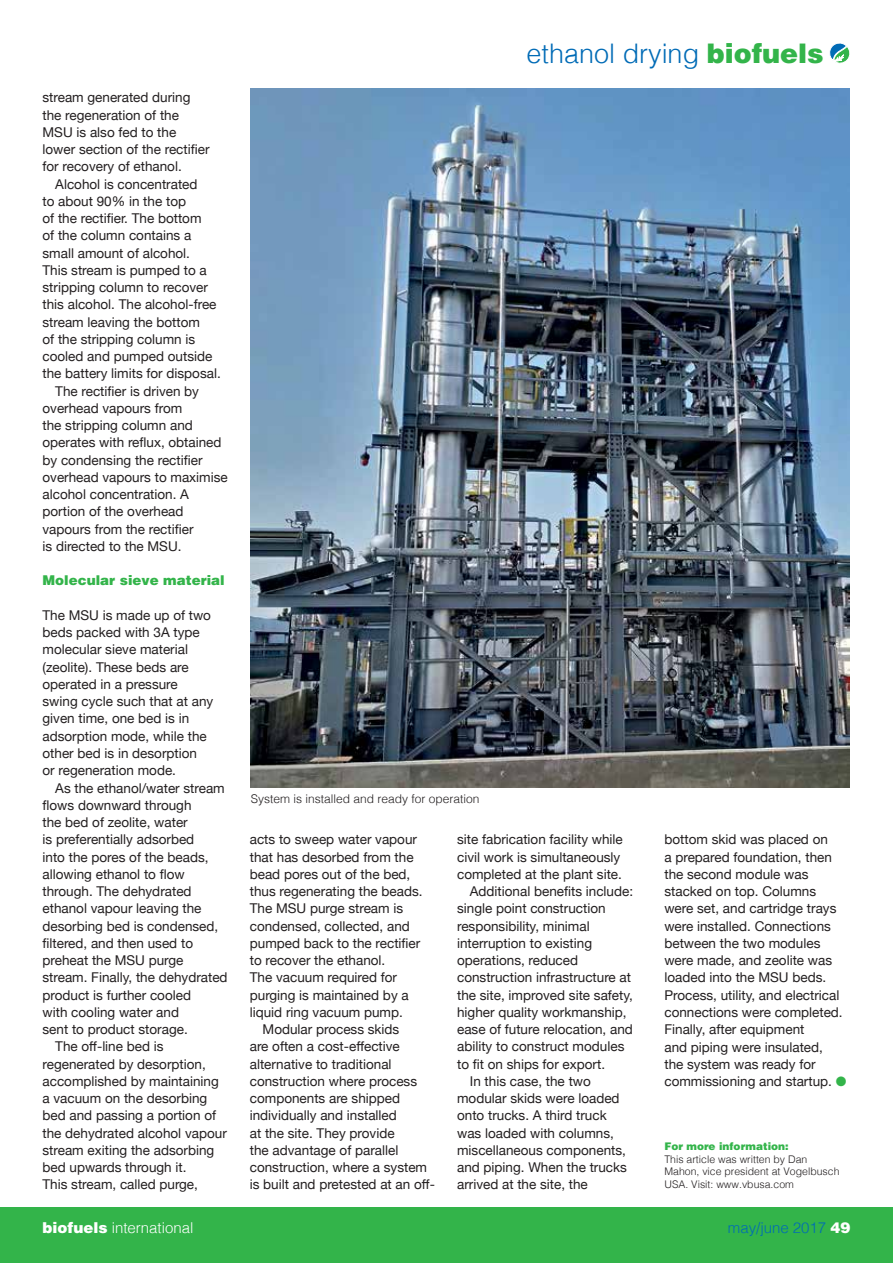
<style>
.page{position:relative;width:893px;height:1263px;background:#fff}
.page>*{position:absolute;margin:0;border:0;box-sizing:border-box;transform-origin:0 0}
.t1{font:300 27px "Helvetica";color:#006bb6}
.t2{font:300 15px "Helvetica";color:#fff}
.t3{font:300 15px "Helvetica";color:#006bb6}
.t4{font:13.5px/17.2px "Helvetica Neue";color:#231f20}
.t5{font:900 13.5px "Helvetica LT";color:#33b44a}
.t6{font:300 12px "Helvetica";color:#231f20}
.t7{font:300 10.5px/12.6px "Helvetica";color:#231f20}
.t8{font:900 10.5px "Helvetica LT";color:#33b44a}
.s1{font-family:"Helvetica LT";font-weight:900;color:#33b44a}
.s2{color:#33b44a}
.s3{font-family:"Helvetica LT";font-weight:900}
.s4{font-family:"Helvetica LT";font-weight:900;color:#fff}
</style>
<div class="page">
<div style="left:0;top:1208px;width:893px;height:55px;background:#33b44a"></div>
<svg style="left:829px;top:43px;width:21px;height:21px"></svg>
<img style="left:251px;top:89px;width:599px;height:698px">
<p class="t4" style="left:43px;top:90px;width:168px">stream generated during the regeneration of the<br>MSU is also fed to the lower section of the rectifier for recovery of ethanol.</p>
<p class="t4" style="left:55px;top:176px;width:144px">Alcohol is concentrated</p>
<p class="t4" style="left:43px;top:193px;width:145px">to about 90% in the top</p>
<p class="t4" style="left:43px;top:210px;width:161px">of the rectifier. The bottom</p>
<p class="t4" style="left:43px;top:228px;width:150px">of the column contains a</p>
<p class="t4" style="left:43px;top:245px;width:149px">small amount of alcohol.</p>
<p class="t4" style="left:43px;top:262px;width:166px">This stream is pumped to a</p>
<p class="t4" style="left:43px;top:279px;width:167px">stripping column to recover</p>
<p class="t4" style="left:43px;top:297px;width:176px">this alcohol. The alcohol-free</p>
<p class="t4" style="left:43px;top:314px;width:159px">stream leaving the bottom</p>
<p class="t4" style="left:43px;top:331px;width:154px">of the stripping column is</p>
<p class="t4" style="left:43px;top:348px;width:171px">cooled and pumped outside</p>
<p class="t4" style="left:43px;top:366px;width:180px">the battery limits for disposal.</p>
<p class="t4" style="left:55px;top:383px;width:145px">The rectifier is driven by</p>
<p class="t4" style="left:43px;top:400px;width:141px">overhead vapours from</p>
<p class="t4" style="left:43px;top:417px;width:152px">the stripping column and</p>
<p class="t4" style="left:43px;top:435px;width:181px">operates with reflux, obtained</p>
<p class="t4" style="left:43px;top:452px;width:162px">by condensing the rectifier</p>
<p class="t4" style="left:43px;top:469px;width:187px">overhead vapours to maximise</p>
<p class="t4" style="left:43px;top:486px;width:148px">alcohol concentration. A</p>
<p class="t4" style="left:43px;top:504px;width:143px">portion of the overhead</p>
<p class="t4" style="left:43px;top:521px;width:153px">vapours from the rectifier</p>
<p class="t4" style="left:43px;top:538px;width:141px">is directed to the MSU.</p>
<p class="t5" style="left:43px;top:572px;width:184px">Molecular sieve material</p>
<p class="t4" style="left:43px;top:607px;width:172px">The MSU is made up of two beds packed with 3A type molecular sieve material (zeolite). These beds are operated in a pressure swing cycle such that at any given time, one bed is in adsorption mode, while the other bed is in desorption<br>or regeneration mode.</p>
<p class="t4" style="left:55px;top:780px;width:171px">As the ethanol/water stream</p>
<p class="t4" style="left:43px;top:797px;width:150px">flows downward through</p>
<p class="t4" style="left:43px;top:814px;width:147px">the bed of zeolite, water</p>
<p class="t4" style="left:43px;top:832px;width:153px">is preferentially adsorbed</p>
<p class="t4" style="left:43px;top:849px;width:168px">into the pores of the beads,</p>
<p class="t4" style="left:43px;top:866px;width:144px">allowing ethanol to flow</p>
<p class="t4" style="left:43px;top:883px;width:151px">through. The dehydrated</p>
<p class="t4" style="left:43px;top:901px;width:161px">ethanol vapour leaving the</p>
<p class="t4" style="left:43px;top:918px;width:177px">desorbing bed is condensed,</p>
<p class="t4" style="left:43px;top:935px;width:152px">filtered, and then used to</p>
<p class="t4" style="left:43px;top:952px;width:142px">preheat the MSU purge</p>
<p class="t4" style="left:43px;top:970px;width:187px">stream. Finally, the dehydrated</p>
<p class="t4" style="left:43px;top:987px;width:150px">product is further cooled</p>
<p class="t4" style="left:43px;top:1004px;width:138px">with cooling water and</p>
<p class="t4" style="left:43px;top:1021px;width:147px">sent to product storage.</p>
<p class="t4" style="left:55px;top:1039px;width:110px">The off-line bed is</p>
<p class="t4" style="left:43px;top:1056px;width:165px">regenerated by desorption,</p>
<p class="t4" style="left:43px;top:1073px;width:178px">accomplished by maintaining</p>
<p class="t4" style="left:43px;top:1090px;width:166px">a vacuum on the desorbing</p>
<p class="t4" style="left:43px;top:1108px;width:175px">bed and passing a portion of</p>
<p class="t4" style="left:43px;top:1125px;width:186px">the dehydrated alcohol vapour</p>
<p class="t4" style="left:43px;top:1142px;width:173px">stream exiting the adsorbing</p>
<p class="t4" style="left:43px;top:1159px;width:146px">bed upwards through it.</p>
<p class="t4" style="left:43px;top:1177px;width:157px">This stream, called purge,</p>
<h1 class="t1" style="left:527px;top:30px;width:299px">ethanol drying <span class="s1">biofuels</span></h1>
<p class="t6" style="left:251px;top:789px;width:230px">System is installed and ready for operation</p>
<p class="t4" style="left:250px;top:832px;width:169px">acts to sweep water vapour</p>
<p class="t4" style="left:250px;top:849px;width:165px">that has desorbed from the</p>
<p class="t4" style="left:250px;top:866px;width:162px">bead pores out of the bed,</p>
<p class="t4" style="left:250px;top:883px;width:174px">thus regenerating the beads.</p>
<p class="t4" style="left:250px;top:901px;width:155px">The MSU purge stream is</p>
<p class="t4" style="left:250px;top:918px;width:162px">condensed, collected, and</p>
<p class="t4" style="left:250px;top:935px;width:172px">pumped back to the rectifier</p>
<p class="t4" style="left:250px;top:952px;width:137px">to recover the ethanol.</p>
<p class="t4" style="left:250px;top:970px;width:149px">The vacuum required for</p>
<p class="t4" style="left:250px;top:987px;width:160px">purging is maintained by a</p>
<p class="t4" style="left:250px;top:1004px;width:155px">liquid ring vacuum pump.</p>
<p class="t4" style="left:263px;top:1021px;width:138px">Modular process skids</p>
<p class="t4" style="left:250px;top:1039px;width:152px">are often a cost-effective</p>
<p class="t4" style="left:250px;top:1056px;width:143px">alternative to traditional</p>
<p class="t4" style="left:250px;top:1073px;width:169px">construction where process</p>
<p class="t4" style="left:250px;top:1090px;width:152px">components are shipped</p>
<p class="t4" style="left:250px;top:1108px;width:149px">individually and installed</p>
<p class="t4" style="left:250px;top:1125px;width:146px">at the site. They provide</p>
<p class="t4" style="left:250px;top:1142px;width:150px">the advantage of parallel</p>
<p class="t4" style="left:250px;top:1159px;width:179px">construction, where a system</p>
<p class="t4" style="left:250px;top:1177px;width:187px">is built and pretested at an off-</p>
<p class="t4" style="left:457px;top:832px;width:167px">site fabrication facility while</p>
<p class="t4" style="left:457px;top:849px;width:165px">civil work is simultaneously</p>
<p class="t4" style="left:457px;top:866px;width:166px">completed at the plant site.</p>
<p class="t4" style="left:470px;top:883px;width:165px">Additional benefits include:</p>
<p class="t4" style="left:457px;top:901px;width:150px">single point construction</p>
<p class="t4" style="left:457px;top:918px;width:134px">responsibility, minimal</p>
<p class="t4" style="left:457px;top:935px;width:137px">interruption to existing</p>
<p class="t4" style="left:457px;top:952px;width:123px">operations, reduced</p>
<p class="t4" style="left:457px;top:970px;width:176px">construction infrastructure at</p>
<p class="t4" style="left:457px;top:987px;width:177px">the site, improved site safety,</p>
<p class="t4" style="left:457px;top:1004px;width:171px">higher quality workmanship,</p>
<p class="t4" style="left:457px;top:1021px;width:177px">ease of future relocation, and</p>
<p class="t4" style="left:457px;top:1039px;width:169px">ability to construct modules</p>
<p class="t4" style="left:457px;top:1056px;width:150px">to fit on ships for export.</p>
<p class="t4" style="left:470px;top:1073px;width:123px">In this case, the two</p>
<p class="t4" style="left:457px;top:1090px;width:164px">modular skids were loaded</p>
<p class="t4" style="left:457px;top:1108px;width:151px">onto trucks. A third truck</p>
<p class="t4" style="left:457px;top:1125px;width:158px">was loaded with columns,</p>
<p class="t4" style="left:457px;top:1142px;width:170px">miscellaneous components,</p>
<p class="t4" style="left:457px;top:1159px;width:171px">and piping. When the trucks</p>
<p class="t4" style="left:457px;top:1177px;width:132px">arrived at the site, the</p>
<p class="t4" style="left:664px;top:832px;width:183px">bottom skid was placed on<br>a prepared foundation, then the second module was stacked on top. Columns were set, and cartridge trays were installed. Connections between the two modules were made, and zeolite was loaded into the MSU beds.<br>Process, utility, and electrical connections were completed.<br>Finally, after equipment<br>and piping were insulated,<br>the system was ready for commissioning and startup. <span class="s2">●</span></p>
<p class="t8" style="left:664px;top:1139px;width:126px">For more information:</p>
<p class="t7" style="left:664px;top:1152px;width:177px">This article was written by Dan<br>Mahon, vice president at Vogelbusch<br>USA. Visit: www.vbusa.com</p>
<p class="t2" style="left:43px;top:1214px;width:152px"><span class="s3">biofuels</span> international</p>
<p class="t3" style="left:728px;top:1214px;width:124px">may/june 2017 <span class="s4">49</span></p>
</div>
